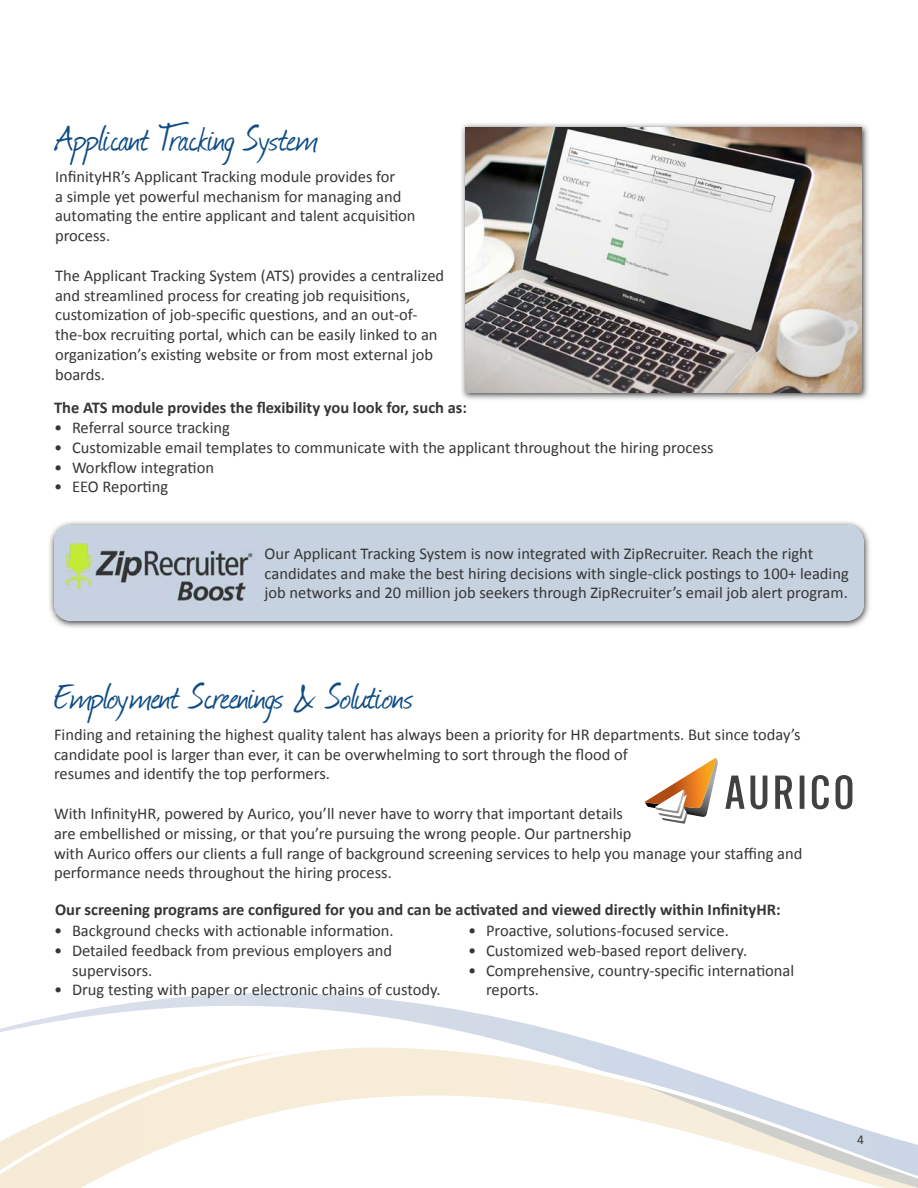
<style>
.page{position:relative;width:918px;height:1188px;background:#fff}
.page>*{position:absolute;margin:0;border:0;box-sizing:border-box;transform-origin:0 0}
.t1{font:42px "Journal";letter-spacing:-.005em;color:#0e4c84}
.t2{font:16.5px/19.8px "Calibri";color:#363636}
.t3{font:700 16.5px "Calibri";color:#363636}
.t4{font:13.5px "Calibri";color:#363636}
</style>
<div class="page">
<img style="left:0;top:993px;width:592px;height:48px">
<svg style="left:0;top:1041px;width:918px;height:147px"></svg>
<img style="left:49px;top:521px;width:821px;height:107px">
<div style="left:54px;top:525px;width:810px;height:96px;background:#c6d2e0;border-radius:18px"></div>
<img style="left:461px;top:123px;width:407px;height:277px">
<img style="left:466px;top:127px;width:396px;height:266px">
<img style="left:54px;top:533px;width:201px;height:80px">
<svg style="left:725px;top:775px;width:127px;height:34px"></svg>
<svg style="left:644px;top:758px;width:74px;height:66px"></svg>
<h1 class="t1" style="left:55px;top:110px;width:265px">Applicant Tracking System</h1>
<p class="t2" style="left:55px;top:166px;width:362px">InfinityHR’s Applicant Tracking module provides for<br>a simple yet powerful mechanism for managing and automating the entire applicant and talent acquisition process.</p>
<p class="t2" style="left:55px;top:265px;width:391px">The Applicant Tracking System (ATS) provides a centralized and streamlined process for creating job requisitions, customization of job-specific questions, and an out-of&shy;the-box recruiting portal, which can be easily linked to an organization’s existing website or from most external job boards.</p>
<p class="t3" style="left:54px;top:396px;width:415px">The ATS module provides the flexibility you look for, such as:</p>
<p class="t2" style="left:54px;top:417px;width:177px">• Referral source tracking</p>
<p class="t2" style="left:54px;top:437px;width:661px">• Customizable email templates to communicate with the applicant throughout the hiring process</p>
<p class="t2" style="left:54px;top:457px;width:162px">• Workflow integration</p>
<p class="t2" style="left:54px;top:477px;width:116px">• EEO Reporting</p>
<p class="t2" style="left:265px;top:543px;width:586px">Our Applicant Tracking System is now integrated with ZipRecruiter. Reach the right candidates and make the best hiring decisions with single-click postings to 100+ leading job networks and 20 million job seekers through ZipRecruiter’s email job alert program.</p>
<h1 class="t1" style="left:54px;top:668px;width:361px">Employment Screenings &amp; Solutions</h1>
<p class="t2" style="left:54px;top:724px;width:748px">Finding and retaining the highest quality talent has always been a priority for HR departments. But since today’s candidate pool is larger than ever, it can be overwhelming to sort through the flood of<br>resumes and identify the top performers.</p>
<p class="t2" style="left:54px;top:803px;width:750px">With InfinityHR, powered by Aurico, you’ll never have to worry that important details<br>are embellished or missing, or that you’re pursuing the wrong people. Our partnership<br>with Aurico offers our clients a full range of background screening services to help you manage your staffing and performance needs throughout the hiring process.</p>
<p class="t3" style="left:55px;top:898px;width:727px">Our screening programs are configured for you and can be activated and viewed directly within InfinityHR:</p>
<p class="t2" style="left:54px;top:920px;width:341px">• Background checks with actionable information.</p>
<p class="t2" style="left:72px;top:940px;width:322px;text-indent:-18px">• Detailed feedback from previous employers and supervisors.</p>
<p class="t2" style="left:54px;top:979px;width:388px">• Drug testing with paper or electronic chains of custody.</p>
<p class="t2" style="left:468px;top:920px;width:262px">• Proactive, solutions-focused service.</p>
<p class="t2" style="left:468px;top:940px;width:281px">• Customized web-based report delivery.</p>
<p class="t2" style="left:486px;top:960px;width:310px;text-indent:-18px">• Comprehensive, country-specific international reports.</p>
<p class="t4" style="left:857px;top:1130px;width:8px">4</p>
</div>
